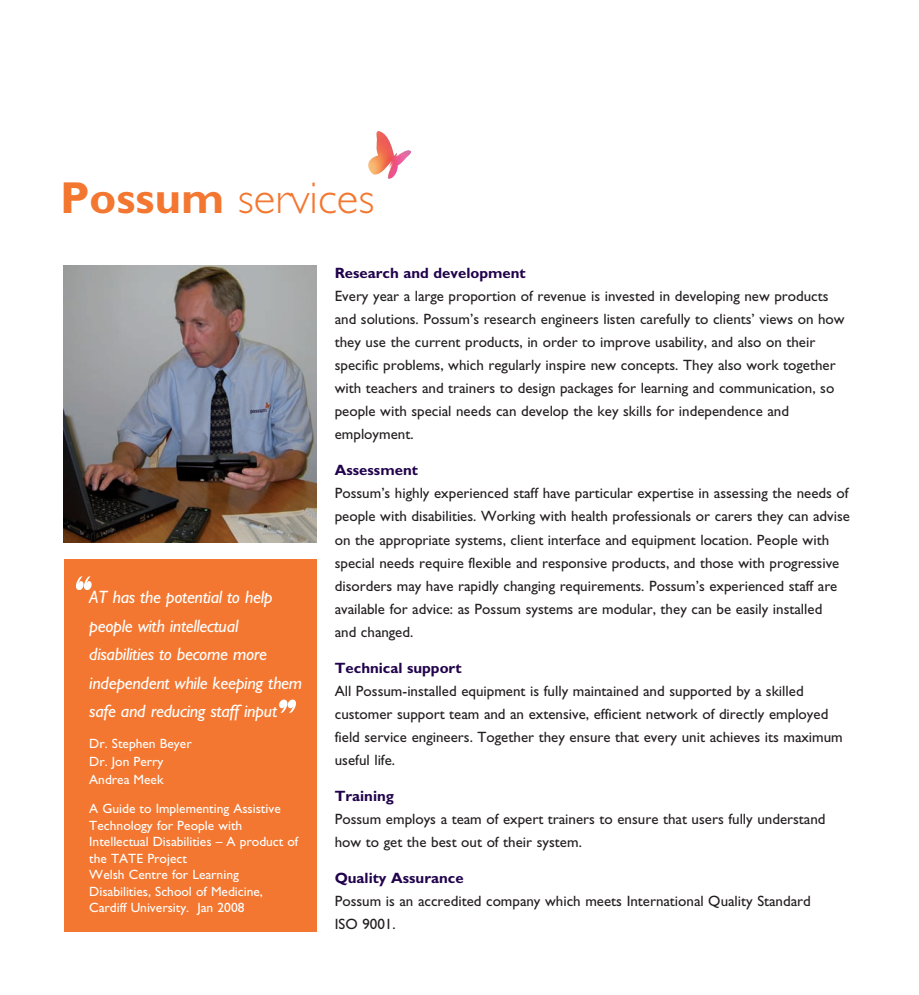
<style>
.page{position:relative;width:919px;height:995px;background:#fff}
.page>*{position:absolute;margin:0;border:0;box-sizing:border-box;transform-origin:0 0}
.t1{font:300 45px "Gill Sans";color:#f37730}
.t2{font:italic 18px/28.5px "Gill Sans";letter-spacing:-.015em;color:#fff}
.t3{font:15px/23.1px "Gill Sans";color:#231f20}
.t4{font:700 15px "Gill Sans";color:#21034c}
.t5{font:13.5px/16.5px "Gill Sans";color:#fff}
.s1{font-weight:700}
</style>
<div class="page">
<div style="left:64px;top:559px;width:252px;height:372px;background:#f37730"></div>
<img style="left:368px;top:131px;width:43px;height:48px">
<img style="left:64px;top:265px;width:252px;height:278px">
<img style="left:76px;top:577px;width:16px;height:12px">
<img style="left:279px;top:700px;width:16px;height:13px">
<h1 class="t1" style="left:60px;top:171px;width:316px"><span class="s1">Possum</span> services</h1>
<p class="t2" style="left:89px;top:583px;width:214px">AT has the potential to help people with intellectual disabilities to become more independent while keeping them safe and reducing staff input</p>
<p class="t5" style="left:89px;top:734px;width:104px;line-height:18px">Dr. Stephen Beyer<br>Dr. Jon Perry<br>Andrea Meek</p>
<p class="t5" style="left:89px;top:800px;width:210px">A Guide to Implementing Assistive<br>Technology for People with<br>Intellectual Disabilities – A product of the TATE Project<br>Welsh Centre for Learning<br>Disabilities, School of Medicine,<br>Cardiff University. Jan 2008</p>
<p class="t4" style="left:335px;top:264px;width:192px">Research and development</p>
<p class="t3" style="left:335px;top:284px;width:511px">Every year a large proportion of revenue is invested in developing new products and solutions. Possum’s research engineers listen carefully to clients’ views on how they use the current products, in order to improve usability, and also on their specific problems, which regularly inspire new concepts. They also work together with teachers and trainers to design packages for learning and communication, so people with special needs can develop the key skills for independence and employment.</p>
<p class="t4" style="left:335px;top:461px;width:85px">Assessment</p>
<p class="t3" style="left:335px;top:482px;width:516px">Possum’s highly experienced staff have particular expertise in assessing the needs of people with disabilities. Working with health professionals or carers they can advise on the appropriate systems, client interface and equipment location. People with special needs require flexible and responsive products, and those with progressive disorders may have rapidly changing requirements. Possum’s experienced staff are available for advice: as Possum systems are modular, they can be easily installed<br>and changed.</p>
<p class="t4" style="left:335px;top:659px;width:128px">Technical support</p>
<p class="t3" style="left:335px;top:679px;width:509px">All Possum-installed equipment is fully maintained and supported by a skilled customer support team and an extensive, efficient network of directly employed field service engineers. Together they ensure that every unit achieves its maximum useful life.</p>
<p class="t4" style="left:335px;top:787px;width:61px">Training</p>
<p class="t3" style="left:335px;top:807px;width:492px">Possum employs a team of expert trainers to ensure that users fully understand how to get the best out of their system.</p>
<p class="t4" style="left:335px;top:869px;width:130px">Quality Assurance</p>
<p class="t3" style="left:335px;top:889px;width:477px">Possum is an accredited company which meets International Quality Standard<br>ISO 9001.</p>
</div>
